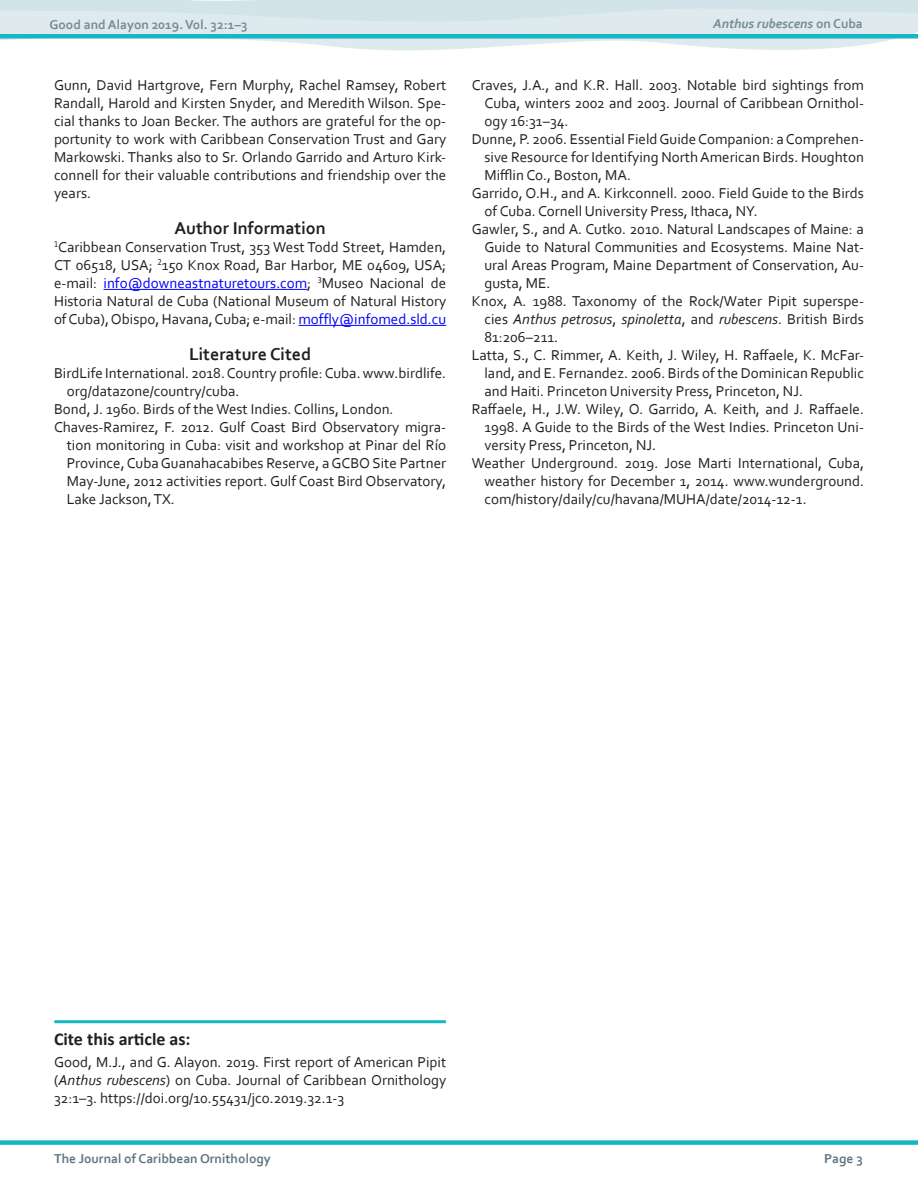
<style>
.page{position:relative;width:918px;height:1188px;background:#fff}
.page>*{position:absolute;margin:0;border:0;box-sizing:border-box;transform-origin:0 0}
.Body_Heading_1{font:700 18px "Corbel";color:#231f20}
.cite_article_heading{font:700 18px "Calibri";color:#231f20}
.Citation{font:15px/18px "Corbel";color:#231f20;text-align:justify}
.main_body_text{font:15px/18px "Corbel";color:#231f20;text-align:justify}
.Author_Info_text{font:15px/18px "Corbel";color:#231f20;text-align:justify}
.Cite_this_article{font:15px/18px "Corbel";color:#231f20;text-align:justify}
.t1{font:700 13.5px "Corbel";color:#5f7682}
.t2{font:700 13.5px "Corbel";color:#758b95}
.t3{font:italic 700 13.5px "Corbel";color:#758b95}
.s1{font-style:normal}
.s2{color:#00f}
.s3{font-style:italic}
</style>
<div class="page">
<svg style="left:0;top:0;width:918px;height:51px;fill:#deeaee"></svg>
<div style="left:0;top:1140px;width:918px;height:5px;background:#16b7c3"></div>
<hr style="left:104px;top:289px;width:203px;height:1px;background:#00f">
<hr style="left:299px;top:325px;width:147px;height:1px;background:#00f">
<div style="left:0;top:34px;width:918px;height:5px;background:#16b7c3"></div>
<hr style="left:54px;top:1020px;width:392px;height:3px;background:#16b7c3">
<p class="t2" style="left:49px;top:16px;width:200px">Good and Alayon 2019. Vol. 32:1–3</p>
<p class="t3" style="left:713px;top:15px;width:151px">Anthus rubescens <span class="s1">on Cuba</span></p>
<p class="main_body_text" style="left:54px;top:76px;width:394px">Gunn, David Hartgrove, Fern Murphy, Rachel Ramsey, Robert Randall, Harold and Kirsten Snyder, and Meredith Wilson. Spe&shy;cial thanks to Joan Becker. The authors are grateful for the op&shy;portunity to work with Caribbean Conservation Trust and Gary Markowski. Thanks also to Sr. Orlando Garrido and Arturo Kirk&shy;connell for their valuable contributions and friendship over the years.</p>
<p class="Body_Heading_1" style="left:174px;top:217px;width:153px">Author Information</p>
<p class="Author_Info_text" style="left:54px;top:238px;width:394px"><sup>1</sup>Caribbean Conservation Trust, 353 West Todd Street, Hamden, CT 06518, USA; <sup>2</sup>150 Knox Road, Bar Harbor, ME 04609, USA; e-mail: <span class="s2">info@downeastnaturetours.com</span>; <sup>3</sup>Museo Nacional de Historia Natural de Cuba (National Museum of Natural History of Cuba), Obispo, Havana, Cuba; e-mail: <span class="s2">moffly@infomed.sld.cu</span></p>
<p class="Body_Heading_1" style="left:189px;top:343px;width:124px">Literature Cited</p>
<p class="Citation" style="left:67px;top:364px;width:381px;text-indent:-13px">BirdLife International. 2018. Country profile: Cuba. www.birdlife. org/datazone/country/cuba.</p>
<p class="Citation" style="left:54px;top:400px;width:341px">Bond, J. 1960. Birds of the West Indies. Collins, London.</p>
<p class="Citation" style="left:67px;top:418px;width:381px;text-indent:-13px">Chaves-Ramirez, F. 2012. Gulf Coast Bird Observatory migra&shy;tion monitoring in Cuba: visit and workshop at Pinar del Río Province, Cuba Guanahacabibes Reserve, a GCBO Site Partner May-June, 2012 activities report. Gulf Coast Bird Observatory, Lake Jackson, TX.</p>
<p class="Citation" style="left:485px;top:76px;width:381px;text-indent:-13px">Craves, J.A., and K.R. Hall. 2003. Notable bird sightings from Cuba, winters 2002 and 2003. Journal of Caribbean Ornithol&shy;ogy 16:31–34.</p>
<p class="Citation" style="left:485px;top:130px;width:381px;text-indent:-13px">Dunne, P. 2006. Essential Field Guide Companion: a Comprehen&shy;sive Resource for Identifying North American Birds. Houghton Mifflin Co., Boston, MA.</p>
<p class="Citation" style="left:485px;top:184px;width:381px;text-indent:-13px">Garrido, O.H., and A. Kirkconnell. 2000. Field Guide to the Birds of Cuba. Cornell University Press, Ithaca, NY.</p>
<p class="Citation" style="left:485px;top:220px;width:381px;text-indent:-13px">Gawler, S., and A. Cutko. 2010. Natural Landscapes of Maine: a Guide to Natural Communities and Ecosystems. Maine Nat&shy;ural Areas Program, Maine Department of Conservation, Au&shy;gusta, ME.</p>
<p class="Citation" style="left:485px;top:292px;width:381px;text-indent:-13px">Knox, A. 1988. Taxonomy of the Rock/Water Pipit superspe&shy;cies <span class="s3">Anthus petrosus</span>, <span class="s3">spinoletta</span>, and <span class="s3">rubescens</span>. British Birds 81:206–211.</p>
<p class="Citation" style="left:485px;top:346px;width:381px;text-indent:-13px">Latta, S., C. Rimmer, A. Keith, J. Wiley, H. Raffaele, K. McFar&shy;land, and E. Fernandez. 2006. Birds of the Dominican Republic and Haiti. Princeton University Press, Princeton, NJ.</p>
<p class="Citation" style="left:485px;top:400px;width:381px;text-indent:-13px">Raffaele, H., J.W. Wiley, O. Garrido, A. Keith, and J. Raffaele.<br>1998. A Guide to the Birds of the West Indies. Princeton Uni&shy;versity Press, Princeton, NJ.</p>
<p class="Citation" style="left:485px;top:454px;width:381px;text-indent:-13px">Weather Underground. 2019. Jose Marti International, Cuba, weather history for December 1, 2014. www.wunderground. com/history/daily/cu/havana/MUHA/date/2014-12-1.</p>
<p class="cite_article_heading" style="left:54px;top:1026px;width:138px">Cite this article as:</p>
<p class="Cite_this_article" style="left:54px;top:1053px;width:394px">Good, M.J., and G. Alayon. 2019. First report of American Pipit (<span class="s3">Anthus rubescens</span>) on Cuba. Journal of Caribbean Ornithology 32:1–3. https://doi.org/10.55431/jco.2019.32.1-3</p>
<p class="t1" style="left:54px;top:1150px;width:218px">The Journal of Caribbean Ornithology</p>
<p class="t1" style="left:824px;top:1150px;width:40px">Page 3</p>
</div>
